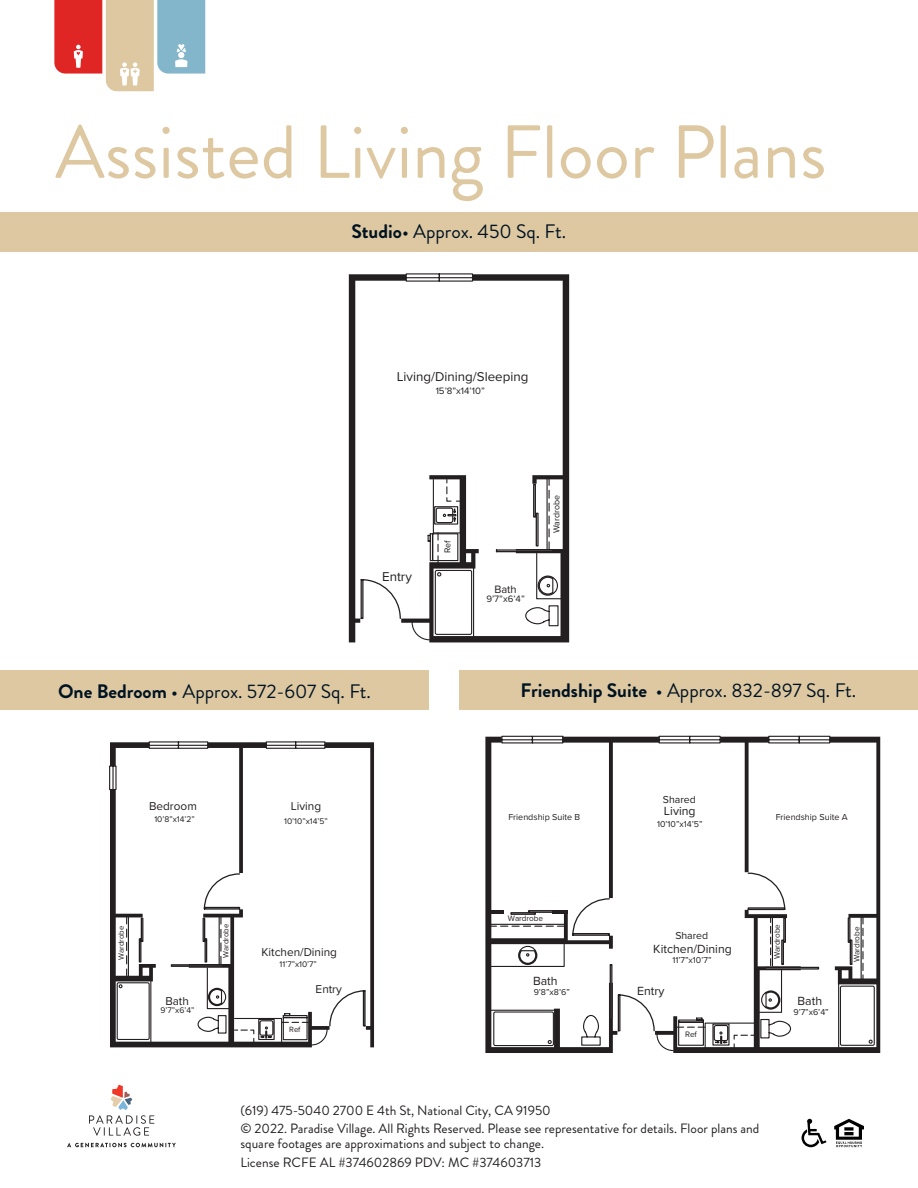
<style>
.page{position:relative;width:918px;height:1188px;background:#fff}
.page>*{position:absolute;margin:0;border:0;box-sizing:border-box;transform-origin:0 0}
.t1{font:75px "Brandon Grotesque";color:#dec8a1}
.t2{font:19.5px "Brandon Grotesque";color:#001322}
.t3{font:13.5px/18px "Brandon Grotesque";color:#231f20}
.t4{font:13.2px "Proxima Nova";color:#231f20}
.t5{font:12.3px "Proxima Nova";color:#231f20}
.t6{font:11.7px "Proxima Nova";color:#231f20}
.t7{font:11.1px "Proxima Nova";color:#231f20}
.t8{font:10.5px "Proxima Nova";color:#231f20}
.t9{font:9.6px "Proxima Nova";color:#231f20}
.t10{font:9px "Proxima Nova";color:#231f20}
.t11{font:8.85px "Proxima Nova";color:#231f20}
.t12{font:8.55px "Proxima Nova";color:#231f20}
.t13{font:8.25px "Proxima Nova";color:#231f20}
.t14{font:7.8px "Proxima Nova";color:#231f20}
.s1{font-weight:700}
</style>
<div class="page">
<svg style="left:54px;top:0;width:151px;height:91px"></svg>
<svg style="left:67px;top:1143px;width:109px;height:4px"></svg>
<svg style="left:89px;top:1085px;width:65px;height:51px"></svg>
<svg style="left:875px;top:737px;width:5px;height:316px;fill:#231f20"></svg>
<svg style="left:485px;top:737px;width:390px;height:316px"></svg>
<svg style="left:110px;top:979px;width:87px;height:68px"></svg>
<svg style="left:109px;top:741px;width:217px;height:238px"></svg>
<svg style="left:116px;top:916px;width:36px;height:128px"></svg>
<svg style="left:197px;top:742px;width:177px;height:305px"></svg>
<div style="left:205px;top:938px;width:2px;height:25px;border:1px solid #231f20"></div>
<div style="left:203px;top:918px;width:2px;height:24px;border:1px solid #231f20"></div>
<div style="left:139px;top:938px;width:2px;height:25px;border:1px solid #231f20"></div>
<div style="left:141px;top:918px;width:2px;height:24px;border:1px solid #231f20"></div>
<div style="left:171px;top:964px;width:51px;height:3px;border:1px solid #231f20"></div>
<div style="left:0;top:671px;width:428px;height:39px;background:#dec8a1"></div>
<div style="left:459px;top:671px;width:459px;height:39px;background:#dec8a1"></div>
<svg style="left:475px;top:274px;width:94px;height:368px;fill:#231f20"></svg>
<svg style="left:405px;top:273px;width:154px;height:354px"></svg>
<svg style="left:495px;top:477px;width:68px;height:123px"></svg>
<svg style="left:349px;top:274px;width:126px;height:368px"></svg>
<div style="left:435px;top:570px;width:37px;height:65px;border:1px solid #231f20;border-radius:2px"></div>
<div style="left:0;top:212px;width:918px;height:39px;background:#dec8a1"></div>
<div style="left:560px;top:975px;width:24px;height:10px;background:#fff"></div>
<div style="left:508px;top:811px;width:80px;height:25px;background:#fff"></div>
<div style="left:779px;top:811px;width:80px;height:36px;background:#fff"></div>
<div style="left:772px;top:819px;width:80px;height:12px;background:#fff"></div>
<svg style="left:834px;top:1119px;width:30px;height:28px"></svg>
<svg style="left:802px;top:1119px;width:24px;height:28px"></svg>
<p class="t1" style="left:55px;top:100px;width:773px">Assisted Living Floor Plans</p>
<p class="t2" style="left:352px;top:218px;width:216px"><span class="s1">Studio</span>• Approx. 450 Sq. Ft.</p>
<p class="t4" style="left:397px;top:366px;width:133px">Living/Dining/Sleeping</p>
<p class="t9" style="left:436px;top:383px;width:51px">15’8”x14’10”</p>
<p class="t4" style="left:382px;top:567px;width:31px">Entry</p>
<p class="t11" style="left:441px;top:553px;width:14px;rotate:-90deg">Ref</p>
<p class="t7" style="left:494px;top:581px;width:24px">Bath</p>
<p class="t9" style="left:486px;top:591px;width:40px">9’7”x6’4”</p>
<p class="t11" style="left:550px;top:533px;width:40px;rotate:-90deg">Wardrobe</p>
<p class="t2" style="left:58px;top:678px;width:314px"><span class="s1">One Bedroom</span> • Approx. 572-607 Sq. Ft.</p>
<p class="t2" style="left:521px;top:677px;width:337px"><span class="s1">Friendship Suite</span> • Approx. 832-897 Sq. Ft.</p>
<p class="t6" style="left:149px;top:798px;width:49px">Bedroom</p>
<p class="t12" style="left:154px;top:813px;width:42px">10’8”x14’2”</p>
<p class="t6" style="left:291px;top:798px;width:32px">Living</p>
<p class="t12" style="left:284px;top:815px;width:45px">10’10”x14’5”</p>
<p class="t8" style="left:663px;top:792px;width:34px">Shared</p>
<p class="t5" style="left:664px;top:802px;width:33px">Living</p>
<p class="t11" style="left:657px;top:817px;width:47px">10’10”x14’5”</p>
<p class="t5" style="left:794px;top:807px;width:38px">Master</p>
<p class="t5" style="left:519px;top:808px;width:62px">Bedroom 2</p>
<p class="t10" style="left:508px;top:810px;width:73px">Friendship Suite B</p>
<p class="t10" style="left:776px;top:810px;width:74px">Friendship Suite A</p>
<p class="t14" style="left:115px;top:960px;width:35px;rotate:-90deg">Wardrobe</p>
<p class="t6" style="left:165px;top:992px;width:25px">Bath</p>
<p class="t12" style="left:161px;top:1004px;width:35px">9’7”x6’4”</p>
<p class="t14" style="left:220px;top:958px;width:35px;rotate:-90deg">Wardrobe</p>
<p class="t6" style="left:262px;top:944px;width:77px">Kitchen/Dining</p>
<p class="t12" style="left:280px;top:958px;width:39px">11’7”x10’7”</p>
<p class="t14" style="left:289px;top:1024px;width:13px">Ref</p>
<p class="t6" style="left:316px;top:981px;width:28px">Entry</p>
<p class="t13" style="left:508px;top:912px;width:37px">Wardrobe</p>
<p class="t5" style="left:533px;top:972px;width:36px">Bath 2</p>
<p class="t11" style="left:534px;top:985px;width:38px">9’8”x8’6”</p>
<p class="t8" style="left:675px;top:928px;width:34px">Shared</p>
<p class="t5" style="left:653px;top:939px;width:80px">Kitchen/Dining</p>
<p class="t11" style="left:673px;top:954px;width:40px">11’7”x10’7”</p>
<p class="t5" style="left:637px;top:981px;width:29px">Entry</p>
<p class="t13" style="left:685px;top:1028px;width:13px">Ref</p>
<p class="t13" style="left:771px;top:959px;width:37px;rotate:-90deg">Wardrobe</p>
<p class="t13" style="left:851px;top:962px;width:37px;rotate:-90deg">Wardrobe</p>
<p class="t5" style="left:798px;top:992px;width:26px">Bath</p>
<p class="t11" style="left:793px;top:1005px;width:37px">9’7”x6’4”</p>
<p class="t3" style="left:240px;top:1102px;width:520px">(619) 475-5040 2700 E 4th St, National City, CA 91950<br>© 2022. Paradise Village. All Rights Reserved. Please see representative for details. Floor plans and</p>
<p class="t3" style="left:240px;top:1135px;width:305px;line-height:18.8px">square footages are approximations and subject to change.<br>License RCFE AL #374602869 PDV: MC #374603713</p>
</div>
